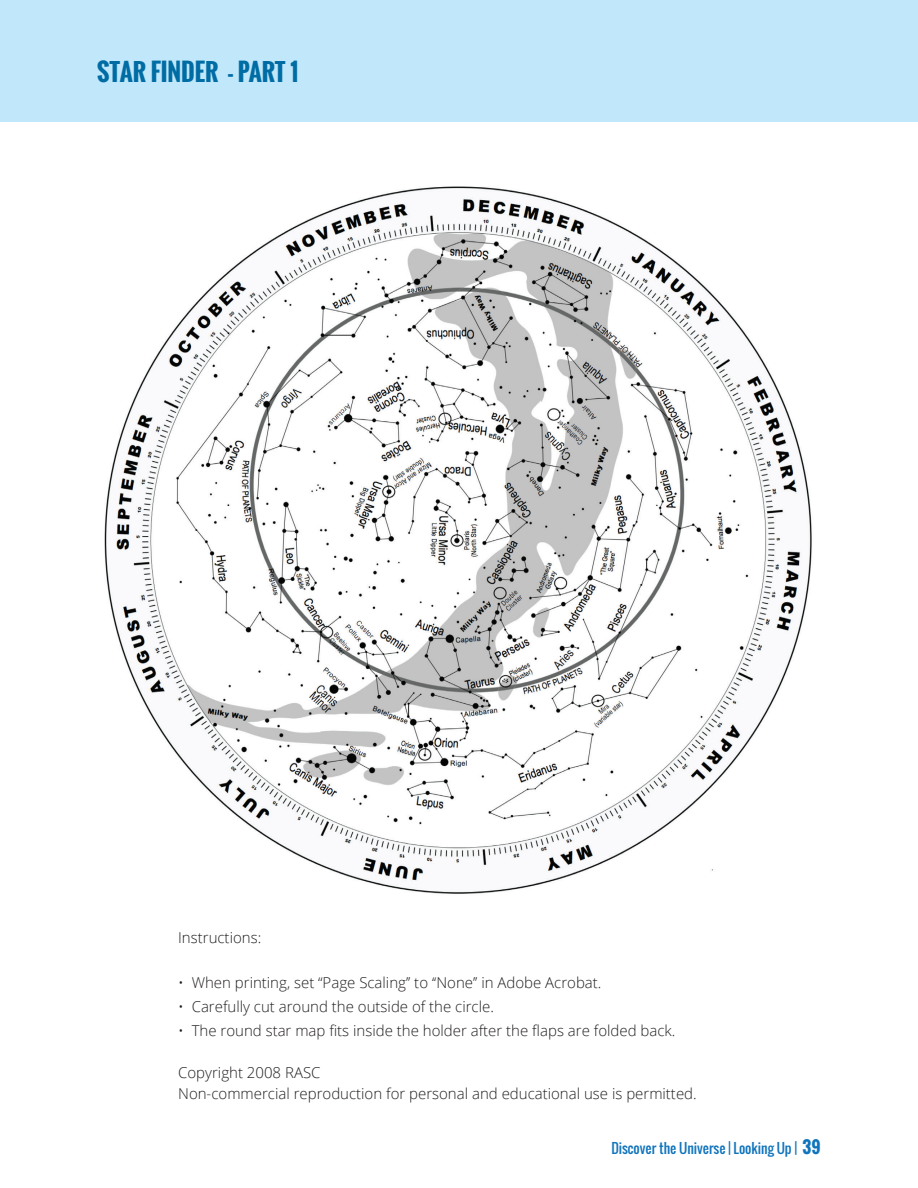
<style>
.page{position:relative;width:918px;height:1188px;background:#fff}
.page>*{position:absolute;margin:0;border:0;box-sizing:border-box;transform-origin:0 0}
.t1{font:700 24px "Oswald";color:#006ca4}
.t2{font:300 15px/21px "Open Sans";color:#231f20}
.t3{font:13.5px "Oswald";color:#1074bc}
.s1{font-weight:700;font-size:16.5px}
</style>
<div class="page">
<div style="left:0;top:0;width:918px;height:122px;background:#c0e7fa"></div>
<img style="left:104px;top:186px;width:708px;height:708px">
<h1 class="t1" style="left:97px;top:54px;width:203px">STAR FINDER - PART 1</h1>
<p class="t2" style="left:178px;top:927px;width:85px">Instructions:</p>
<p class="t2" style="left:178px;top:972px;width:425px">• When printing, set ‘‘Page Scaling’’ to ‘‘None’’ in Adobe Acrobat.</p>
<p class="t2" style="left:178px;top:996px;width:317px">• Carefully cut around the outside of the circle.</p>
<p class="t2" style="left:178px;top:1020px;width:499px">• The round star map fits inside the holder after the flaps are folded back.</p>
<p class="t2" style="left:178px;top:1062px;width:520px">Copyright 2008 RASC<br>Non-commercial reproduction for personal and educational use is permitted.</p>
<p class="t3" style="left:611px;top:1138px;width:211px">Discover the Universe | Looking Up | <span class="s1">39</span></p>
</div>
